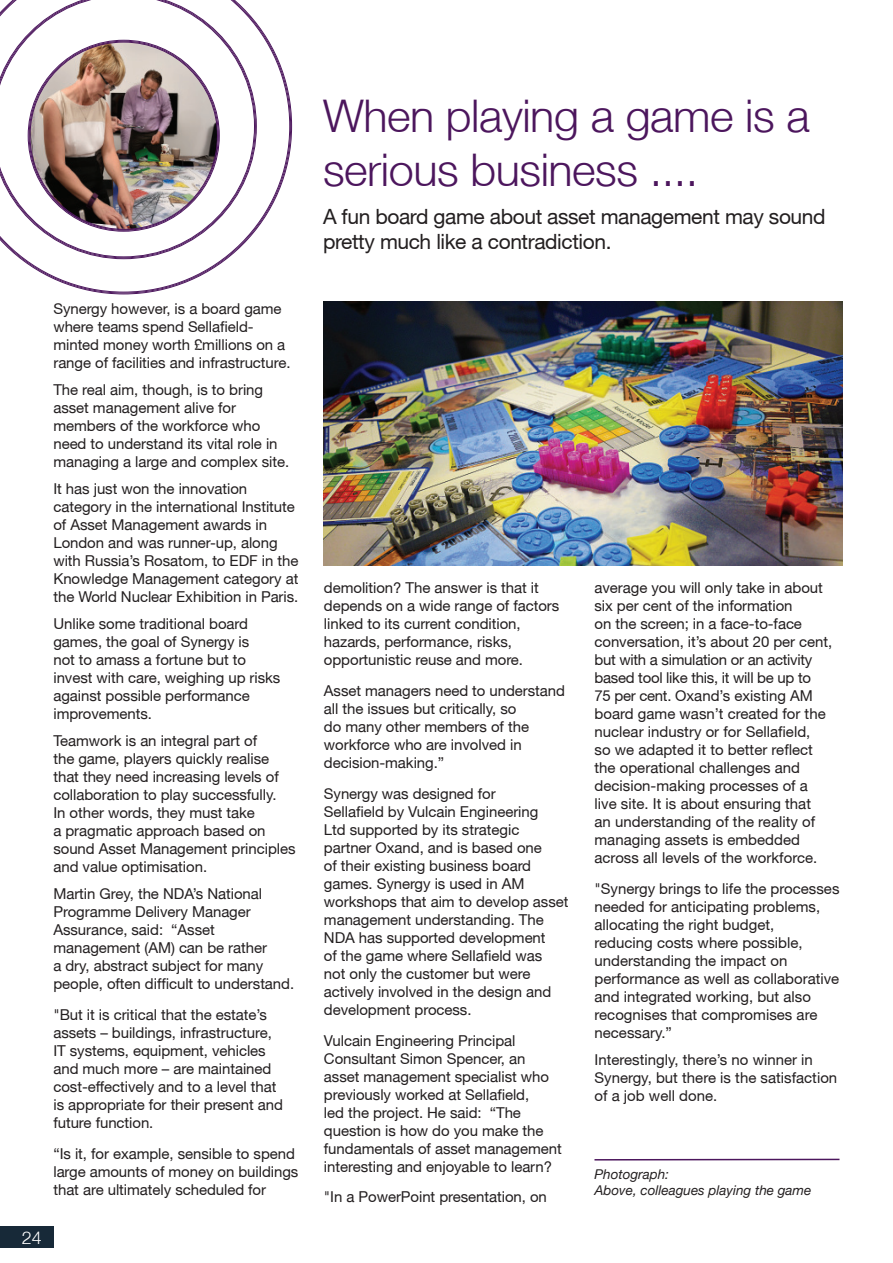
<style>
.page{position:relative;width:893px;height:1263px;background:#fff}
.page>*{position:absolute;margin:0;border:0;box-sizing:border-box;transform-origin:0 0}
.t1{font:300 45px/54px "Helvetica Neue";letter-spacing:-.01em;color:#4c165d}
.t2{font:21px/25.2px "Helvetica Neue";letter-spacing:-.02em;color:#231f20}
.t3{font:300 18px "Helvetica Neue";color:#fff}
.t4{font:15px/18px "Helvetica Neue";letter-spacing:-.005em;color:#231f20}
.t5{font:italic 13.5px/16.2px "Helvetica Neue";color:#231f20}
</style>
<div class="page">
<svg style="left:20px;top:22px;width:270px;height:270px"></svg>
<svg style="left:0;top:0;width:255px;height:257px"></svg>
<img style="left:29px;top:41px;width:187px;height:189px">
<img style="left:324px;top:302px;width:518px;height:264px">
<div style="left:0;top:1227px;width:53px;height:21px;background:#172938"></div>
<hr style="left:594px;top:1159px;width:245px;height:2px;background:#4c165d">
<p class="t4" style="left:53px;top:301px;width:239px">Synergy however, is a board game where teams spend Sellafield&shy;minted money worth £millions on a range of facilities and infrastructure.</p>
<p class="t4" style="left:53px;top:382px;width:237px">The real aim, though, is to bring asset management alive for members of the workforce who need to understand its vital role in managing a large and complex site.</p>
<p class="t4" style="left:53px;top:481px;width:246px">It has just won the innovation category in the international Institute of Asset Management awards in London and was runner-up, along with Russia’s Rosatom, to EDF in the Knowledge Management category at the World Nuclear Exhibition in Paris.</p>
<p class="t4" style="left:53px;top:616px;width:228px">Unlike some traditional board games, the goal of Synergy is<br>not to amass a fortune but to invest with care, weighing up risks against possible performance improvements.</p>
<p class="t4" style="left:53px;top:733px;width:244px">Teamwork is an integral part of<br>the game, players quickly realise that they need increasing levels of collaboration to play successfully.<br>In other words, they must take<br>a pragmatic approach based on sound Asset Management principles and value optimisation.</p>
<p class="t4" style="left:53px;top:886px;width:242px">Martin Grey, the NDA’s National<br>Programme Delivery Manager<br>Assurance, said: “Asset management (AM) can be rather<br>a dry, abstract subject for many people, often difficult to understand.</p>
<p class="t4" style="left:53px;top:1007px;width:231px">"But it is critical that the estate’s assets – buildings, infrastructure,<br>IT systems, equipment, vehicles and much more – are maintained cost-effectively and to a level that is appropriate for their present and future function.</p>
<p class="t4" style="left:53px;top:1146px;width:246px">“Is it, for example, sensible to spend large amounts of money on buildings that are ultimately scheduled for</p>
<p class="t3" style="left:22px;top:1231px;width:22px">24</p>
<h1 class="t1" style="left:323px;top:93px;width:488px">When playing a game is a serious business ....</h1>
<h2 class="t2" style="left:323px;top:206px;width:504px">A fun board game about asset management may sound pretty much like a contradiction.</h2>
<p class="t4" style="left:324px;top:580px;width:237px">demolition? The answer is that it depends on a wide range of factors linked to its current condition, hazards, performance, risks, opportunistic reuse and more.</p>
<p class="t4" style="left:324px;top:683px;width:243px">Asset managers need to understand all the issues but critically, so<br>do many other members of the workforce who are involved in decision-making.”</p>
<p class="t4" style="left:324px;top:786px;width:246px">Synergy was designed for<br>Sellafield by Vulcain Engineering<br>Ltd supported by its strategic partner Oxand, and is based one<br>of their existing business board games. Synergy is used in AM workshops that aim to develop asset management understanding. The<br>NDA has supported development<br>of the game where Sellafield was<br>not only the customer but were actively involved in the design and development process.</p>
<p class="t4" style="left:324px;top:1033px;width:239px">Vulcain Engineering Principal<br>Consultant Simon Spencer, an asset management specialist who previously worked at Sellafield,<br>led the project. He said: “The question is how do you make the fundamentals of asset management interesting and enjoyable to learn?</p>
<p class="t4" style="left:324px;top:1189px;width:224px">"In a PowerPoint presentation, on</p>
<p class="t4" style="left:594px;top:580px;width:239px">average you will only take in about six per cent of the information<br>on the screen; in a face-to-face conversation, it’s about 20 per cent, but with a simulation or an activity based tool like this, it will be up to<br>75 per cent. Oxand’s existing AM board game wasn’t created for the nuclear industry or for Sellafield,<br>so we adapted it to better reflect the operational challenges and decision-making processes of a live site. It is about ensuring that<br>an understanding of the reality of managing assets is embedded across all levels of the workforce.</p>
<p class="t4" style="left:594px;top:881px;width:246px">"Synergy brings to life the processes needed for anticipating problems, allocating the right budget,<br>reducing costs where possible, understanding the impact on performance as well as collaborative and integrated working, but also recognises that compromises are necessary.”</p>
<p class="t4" style="left:594px;top:1052px;width:244px">Interestingly, there’s no winner in<br>Synergy, but there is the satisfaction of a job well done.</p>
<p class="t5" style="left:594px;top:1167px;width:218px">Photograph:<br>Above, colleagues playing the game</p>
</div>
